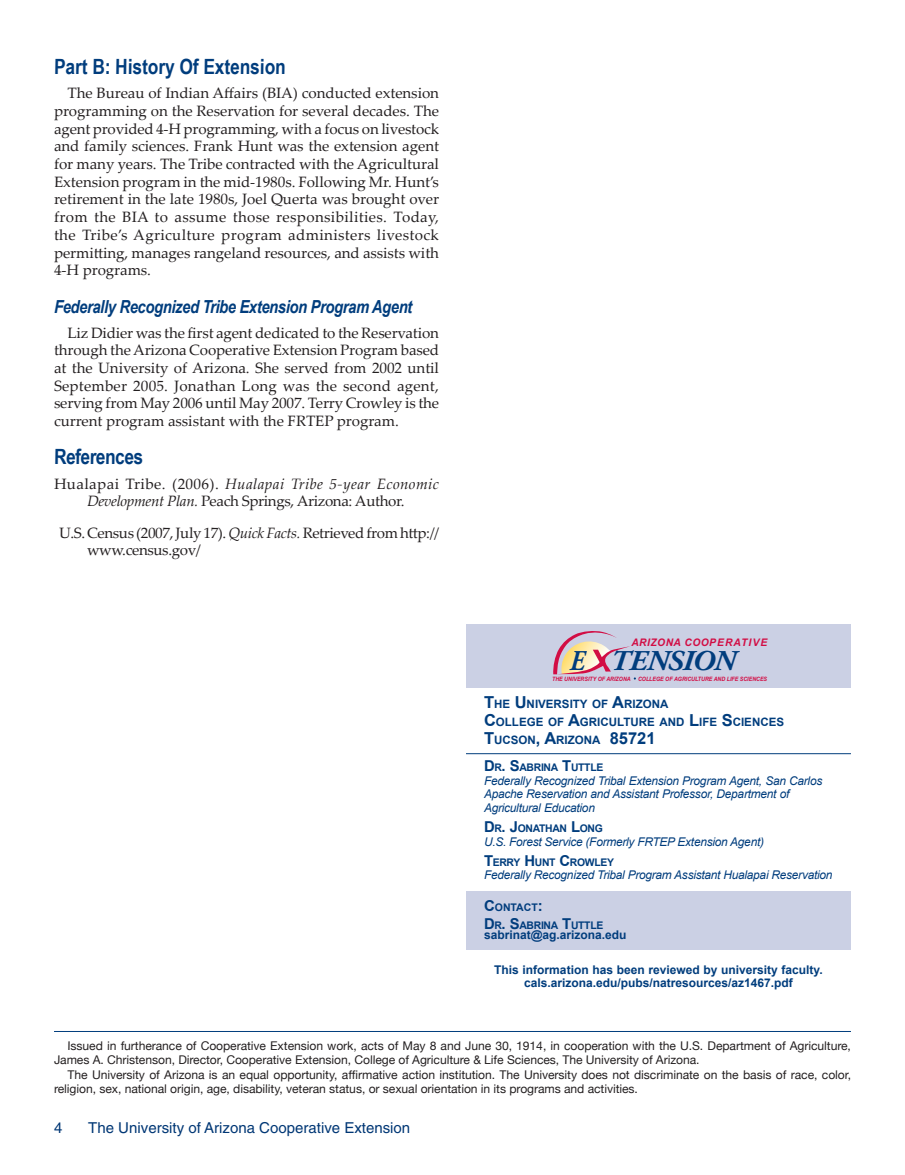
<style>
.page{position:relative;width:905px;height:1175px;background:#fff}
.page>*{position:absolute;margin:0;border:0;box-sizing:border-box;transform-origin:0 0}
.t1{font:italic 700 28.65px "Adobe Garamond Pro";letter-spacing:-.04em;color:#013d7d;scale:.87 1}
.t2{font:700 21px "Arial Narrow";letter-spacing:-.01em;color:#013d7d}
.t3{font:italic 700 18px "Arial Narrow";letter-spacing:-.02em;color:#013d7d}
.t4{font:15px/17.7px "Palatino Linotype";color:#231f20;text-align:justify}
.t5{font:15px "Helvetica";color:#013775}
.t6{font:700 15px "Arial";color:#013d7d}
.t7{font:12px/14.4px "Helvetica Neue";color:#231f20}
.t8{font:italic 12px/13.5px "Arial";letter-spacing:-.02em;color:#013d7d}
.t9{font:700 12px "Arial";color:#013d7d}
.t10{font:700 11.55px "Arial";color:#013d7d}
.t11{font:700 10.5px "Arial";letter-spacing:-.03em;color:#013d7d}
.t12{font:italic 700 10.5px "Arial";letter-spacing:.05em;color:#d20d44}
.t13{font:italic 700 6px "Arial";color:#d20d44;scale:.89 1}
.s1{font-style:italic}
.s2{font-size:16.5px}
.s3{font-size:15px}
</style>
<div class="page">
<hr style="left:54px;top:1031px;width:796px;height:1px;background:#013d7d">
<div style="left:466px;top:891px;width:384px;height:59px;background:#cbd0e4"></div>
<div style="left:466px;top:624px;width:384px;height:64px;background:#cbd0e4"></div>
<hr style="left:466px;top:753px;width:384px;height:1px;background:#013d7d">
<svg style="left:553px;top:631px;width:83px;height:48px"></svg>
<p class="t2" style="left:54px;top:54px;width:233px">Part B: History Of Extension</p>
<p class="t4" style="left:54px;top:84px;width:387px;text-indent:14px">The Bureau of Indian Affairs (BIA) conducted extension programming on the Reservation for several decades. The agent provided 4-H programming, with a focus on livestock and family sciences. Frank Hunt was the extension agent for many years. The Tribe contracted with the Agricultural Extension program in the mid-1980s. Following Mr. Hunt’s retirement in the late 1980s, Joel Querta was brought over from the BIA to assume those responsibilities. Today, the Tribe’s Agriculture program administers livestock permitting, manages rangeland resources, and assists with 4-H programs.</p>
<p class="t3" style="left:54px;top:296px;width:360px">Federally Recognized Tribe Extension Program Agent</p>
<p class="t4" style="left:54px;top:323px;width:387px;text-indent:14px">Liz Didier was the first agent dedicated to the Reservation through the Arizona Cooperative Extension Program based at the University of Arizona. She served from 2002 until September 2005. Jonathan Long was the second agent, serving from May 2006 until May 2007. Terry Crowley is the current program assistant with the FRTEP program.</p>
<p class="t2" style="left:54px;top:444px;width:91px">References</p>
<p class="t4" style="left:54px;top:474px;width:387px;text-align:center">Hualapai Tribe. (2006). <span class="s1">Hualapai Tribe 5-year Economic<br>Development Plan.</span> Peach Springs, Arizona: Author.</p>
<p class="t4" style="left:87px;top:523px;width:353px;text-indent:-28px">U.S. Census (2007, July 17). <span class="s1">Quick Facts.</span> Retrieved from http:// www.census.gov/</p>
<p class="t12" style="left:631px;top:636px;width:137px">ARIZONA COOPERATIVE</p>
<p class="t1" style="left:569px;top:644px;width:192px">E TENSION</p>
<p class="t13" style="left:552px;top:675px;width:243px">THE UNIVERSITY OF ARIZONA COLLEGE OF AGRICULTURE AND LIFE SCIENCES</p>
<p class="t10" style="left:484px;top:697px;width:186px"><span class="s2">T</span>HE <span class="s2">U</span>NIVERSITY OF <span class="s2">A</span>RIZONA</p>
<p class="t10" style="left:484px;top:715px;width:301px"><span class="s2">C</span>OLLEGE OF <span class="s2">A</span>GRICU LTU RE AND <span class="s2">L</span>IFE <span class="s2">S</span>CIENCES</p>
<p class="t10" style="left:484px;top:733px;width:173px"><span class="s2">T</span>UCSON<span class="s2">, A</span>RIZONA <span class="s2">85721</span></p>
<p class="t11" style="left:484px;top:761px;width:121px"><span class="s3">D</span> R<span class="s3">. S</span>ABRINA <span class="s3">T</span>UTTLE</p>
<p class="t8" style="left:484px;top:774px;width:340px">Federally Recognized Tribal Extension Program Agent, San Carlos<br>Apache Reservation and Assistant Professor, Department of<br>Agricultural Education</p>
<p class="t11" style="left:484px;top:822px;width:120px"><span class="s3">D</span> R<span class="s3">. J</span>ONATHAN <span class="s3">L</span>ONG</p>
<p class="t8" style="left:484px;top:834px;width:281px">U.S. Forest Service (Formerly FRTEP Extension Agent)</p>
<p class="t11" style="left:484px;top:856px;width:132px"><span class="s3">T</span>ERRY <span class="s3">H</span> UNT <span class="s3">C</span>ROWLEY</p>
<p class="t8" style="left:484px;top:868px;width:350px">Federally Recognized Tribal Program Assistant Hualapai Reservation</p>
<p class="t11" style="left:484px;top:901px;width:35px"><span class="s3">C</span>ONTACT</p>
<p class="t6" style="left:538px;top:897px;width:6px">:</p>
<p class="t11" style="left:484px;top:919px;width:121px"><span class="s3">D</span> R<span class="s3">. S</span>ABRINA <span class="s3">T</span>UTTLE</p>
<p class="t9" style="left:484px;top:928px;width:144px">SABRINAT@AG.ARIZONA.EDU</p>
<p class="t9" style="left:494px;top:963px;width:330px">THIS INFORMATION HAS BEEN REVIEWED BY UNIVERSITY FACULTY.</p>
<p class="t9" style="left:524px;top:975px;width:270px">CALS.ARIZONA.EDU/PUBS/NATRESOURCES/AZ1467.PDF</p>
<p class="t7" style="left:54px;top:1038px;width:798px;text-indent:14px">Issued in furtherance of Cooperative Extension work, acts of May 8 and June 30, 1914, in cooperation with the U.S. Department of Agriculture,<br>James A. Christenson, Director, Cooperative Extension, College of Agriculture &amp; Life Sciences, The University of Arizona.</p>
<p class="t7" style="left:54px;top:1067px;width:798px;text-indent:14px">The University of Arizona is an equal opportunity, affirmative action institution. The University does not discriminate on the basis of race, color, religion, sex, national origin, age, disability, veteran status, or sexual orientation in its programs and activities.</p>
<p class="t5" style="left:88px;top:1119px;width:323px">The University of Arizona Cooperative Extension</p>
</div>
